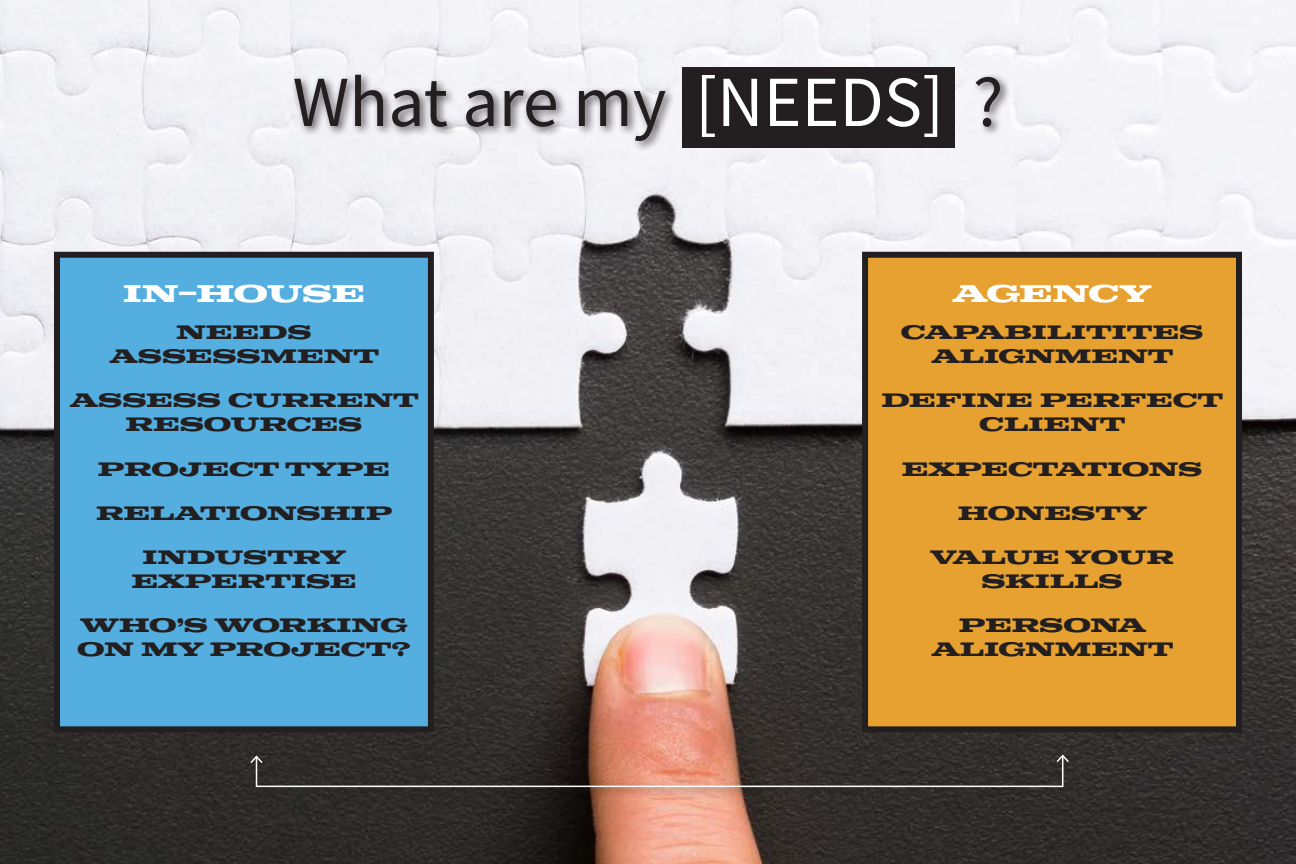
<style>
.page{position:relative;width:1296px;height:864px;background:#fff}
.page>*{position:absolute;margin:0;border:0;box-sizing:border-box;transform-origin:0 0}
.t1{font:72px "Source Sans Pro";color:#231f20}
.t2{font:700 24px "Colt";letter-spacing:-.025em;color:#fff}
.t3{font:700 19.35px/24px "Colt";color:#231f20;text-align:center}
.s1{color:#fff}
</style>
<div class="page">
<img style="left:0;top:0;width:1295px;height:864px">
<div style="left:683px;top:67px;width:272px;height:81px;background:#231f20"></div>
<div style="left:290px;top:70px;width:722px;height:83px;background:#231f20;opacity:.75"></div>
<div style="left:246px;top:750px;width:833px;height:48px;background:#231f20;opacity:.75"></div>
<svg style="left:249px;top:753px;width:821px;height:35px;background:#57453e"></svg>
<div style="left:57px;top:255px;width:374px;height:474px;background:#54aee0"></div>
<div style="left:54px;top:252px;width:380px;height:480px;border:6px solid #231f20"></div>
<div style="left:865px;top:255px;width:374px;height:474px;background:#e7a131"></div>
<div style="left:862px;top:252px;width:380px;height:480px;border:6px solid #231f20"></div>
<h1 class="t1" style="left:293px;top:56px;width:712px">What are my <span class="s1">[NEEDS]</span> ?</h1>
<p class="t2" style="left:123px;top:279px;width:243px">IN-HOUSE</p>
<p class="t3" style="left:110px;top:320px;width:271px">NEEDS<br>ASSESSMENT</p>
<p class="t3" style="left:70px;top:389px;width:350px">ASSESS CURRENT<br>RESOURCES</p>
<p class="t3" style="left:98px;top:457px;width:293px">PROJECT TYPE</p>
<p class="t3" style="left:96px;top:501px;width:298px">RELATIONSHIP</p>
<p class="t3" style="left:131px;top:545px;width:227px">INDUSTRY<br>EXPERTISE</p>
<p class="t3" style="left:77px;top:614px;width:335px;text-align:left">WHO’S WORKING<br>ON MY PROJECT?</p>
<p class="t2" style="left:953px;top:279px;width:201px">AGENCY</p>
<p class="t3" style="left:901px;top:320px;width:304px">CAPABILITITES<br>ALIGNMENT</p>
<p class="t3" style="left:882px;top:389px;width:343px">DEFINE PERFECT<br>CLIENT</p>
<p class="t3" style="left:902px;top:457px;width:302px">EXPECTATIONS</p>
<p class="t3" style="left:958px;top:501px;width:191px">HONESTY</p>
<p class="t3" style="left:930px;top:545px;width:245px">VALUE YOUR<br>SKILLS</p>
<p class="t3" style="left:931px;top:614px;width:244px">PERSONA<br>ALIGNMENT</p>
</div>
